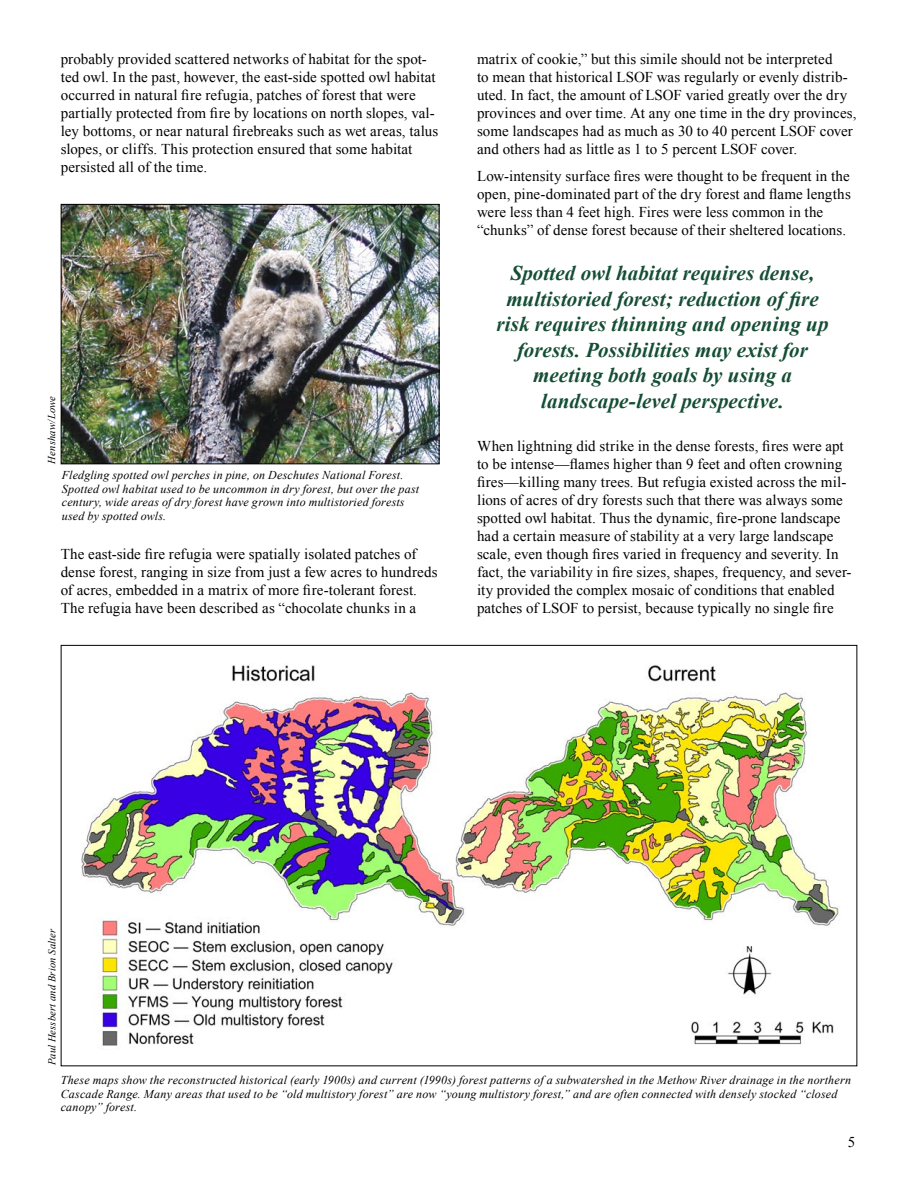
<style>
.page{position:relative;width:918px;height:1188px;background:#fff}
.page>*{position:absolute;margin:0;border:0;box-sizing:border-box;transform-origin:0 0}
.callout{font:italic 700 21px/25.5px "Times New Roman";letter-spacing:.005em;color:#154e35;text-align:center}
.Body{font:15px/18px "Times New Roman";letter-spacing:.01em;color:#000}
.t1{font:italic 12px/13.5px "Times New Roman";letter-spacing:.015em;color:#000}
.t2{font:italic 10.5px "Times New Roman";letter-spacing:.025em;color:#000}
</style>
<div class="page">
<img style="left:63px;top:206px;width:374px;height:256px">
<div style="left:61px;top:204px;width:378px;height:260px;border:1px solid #000"></div>
<img style="left:81px;top:664px;width:758px;height:382px">
<p class="Body" style="left:61px;top:50px;width:379px">probably provided scattered networks of habitat for the spot&shy;ted owl. In the past, however, the east-side spotted owl habitat occurred in natural fire refugia, patches of forest that were partially protected from fire by locations on north slopes, val&shy;ley bottoms, or near natural firebreaks such as wet areas, talus slopes, or cliffs. This protection ensured that some habitat persisted all of the time.</p>
<p class="t2" style="left:45px;top:464px;width:69px;rotate:-90deg">Henshaw/Lowe</p>
<p class="t1" style="left:62px;top:468px;width:359px">Fledgling spotted owl perches in pine, on Deschutes National Forest.<br>Spotted owl habitat used to be uncommon in dry forest, but over the past century, wide areas of dry forest have grown into multistoried forests used by spotted owls.</p>
<p class="Body" style="left:61px;top:544px;width:378px">The east-side fire refugia were spatially isolated patches of dense forest, ranging in size from just a few acres to hundreds of acres, embedded in a matrix of more fire-tolerant forest.<br>The refugia have been described as “chocolate chunks in a</p>
<p class="Body" style="left:477px;top:50px;width:381px">matrix of cookie,” but this simile should not be interpreted<br>to mean that historical LSOF was regularly or evenly distrib&shy;uted. In fact, the amount of LSOF varied greatly over the dry provinces and over time. At any one time in the dry provinces, some landscapes had as much as 30 to 40 percent LSOF cover and others had as little as 1 to 5 percent LSOF cover.</p>
<p class="Body" style="left:477px;top:167px;width:375px">Low-intensity surface fires were thought to be frequent in the open, pine-dominated part of the dry forest and flame lengths were less than 4 feet high. Fires were less common in the “chunks” of dense forest because of their sheltered locations.</p>
<p class="callout" style="left:497px;top:260px;width:334px">Spotted owl habitat requires dense, multistoried forest; reduction of fire risk requires thinning and opening up forests. Possibilities may exist for meeting both goals by using a landscape-level perspective.</p>
<p class="Body" style="left:477px;top:436px;width:376px">When lightning did strike in the dense forests, fires were apt to be intense—flames higher than 9 feet and often crowning fires—killing many trees. But refugia existed across the mil&shy;lions of acres of dry forests such that there was always some spotted owl habitat. Thus the dynamic, fire-prone landscape had a certain measure of stability at a very large landscape scale, even though fires varied in frequency and severity. In fact, the variability in fire sizes, shapes, frequency, and sever&shy;ity provided the complex mosaic of conditions that enabled patches of LSOF to persist, because typically no single fire</p>
<p class="t2" style="left:45px;top:1065px;width:138px;rotate:-90deg">Paul Hessbert and Brion Salter</p>
<p class="t1" style="left:61px;top:1073px;width:792px">These maps show the reconstructed historical (early 1900s) and current (1990s) forest patterns of a subwatershed in the Methow River drainage in the northern<br>Cascade Range. Many areas that used to be “old multistory forest” are now “young multistory forest,” and are often connected with densely stocked “closed canopy” forest.</p>
<p class="Body" style="left:848px;top:1132px;width:9px">5</p>
</div>
